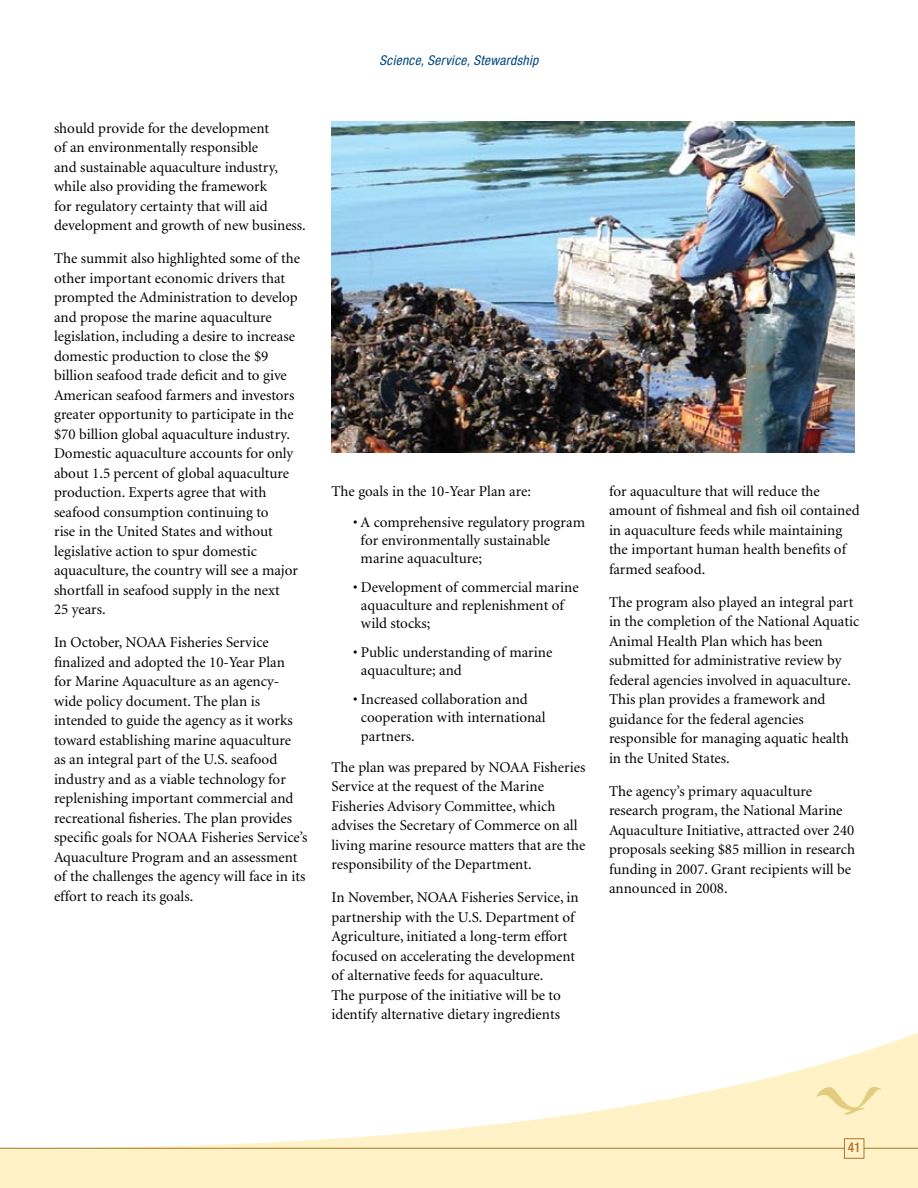
<style>
.page{position:relative;width:918px;height:1188px;background:#fff}
.page>*{position:absolute;margin:0;border:0;box-sizing:border-box;transform-origin:0 0}
.t1{font:15px/19.5px "Minion";color:#000}
.t2{font:italic condensed 13.5px "Helvetica Neue";letter-spacing:.025em;color:#00467f}
.t3{font:500 condensed 13.5px "Helvetica Neue";color:#b27329}
</style>
<div class="page">
<svg style="left:0;top:1033px;width:918px;height:155px"></svg>
<hr style="left:0;top:1148px;width:918px;height:1px;background:#b27329">
<div style="left:844px;top:1139px;width:20px;height:19px;background:#fff2c7"></div>
<svg style="left:816px;top:1086px;width:66px;height:30px;background:#f8e9b5"></svg>
<img style="left:332px;top:122px;width:523px;height:331px">
<p class="t1" style="left:54px;top:119px;width:253px">should provide for the development<br>of an environmentally responsible<br>and sustainable aquaculture industry, while also providing the framework<br>for regulatory certainty that will aid development and growth of new business.</p>
<p class="t1" style="left:54px;top:249px;width:247px">The summit also highlighted some of the other important economic drivers that prompted the Administration to develop and propose the marine aquaculture legislation, including a desire to increase domestic production to close the $9 billion seafood trade deficit and to give American seafood farmers and investors greater opportunity to participate in the $70 billion global aquaculture industry.<br>Domestic aquaculture accounts for only about 1.5 percent of global aquaculture production. Experts agree that with seafood consumption continuing to<br>rise in the United States and without legislative action to spur domestic aquaculture, the country will see a major shortfall in seafood supply in the next<br>25 years.</p>
<p class="t1" style="left:54px;top:633px;width:255px">In October, NOAA Fisheries Service finalized and adopted the 10-Year Plan<br>for Marine Aquaculture as an agency&shy;wide policy document. The plan is intended to guide the agency as it works toward establishing marine aquaculture<br>as an integral part of the U.S. seafood industry and as a viable technology for replenishing important commercial and recreational fisheries. The plan provides specific goals for NOAA Fisheries Service’s Aquaculture Program and an assessment of the challenges the agency will face in its effort to reach its goals.</p>
<p class="t2" style="left:380px;top:52px;width:160px">Science, Service, Stewardship</p>
<p class="t1" style="left:332px;top:482px;width:201px">The goals in the 10-Year Plan are:</p>
<p class="t1" style="left:361px;top:514px;width:226px;line-height:18px;text-indent:-8px">• A comprehensive regulatory program for environmentally sustainable marine aquaculture;</p>
<p class="t1" style="left:361px;top:579px;width:219px;line-height:18px;text-indent:-8px">• Development of commercial marine aquaculture and replenishment of wild stocks;</p>
<p class="t1" style="left:361px;top:644px;width:193px;line-height:18px;text-indent:-8px">• Public understanding of marine aquaculture; and</p>
<p class="t1" style="left:361px;top:690px;width:186px;line-height:18px;text-indent:-8px">• Increased collaboration and cooperation with international</p>
<p class="t1" style="left:332px;top:722px;width:255px;line-height:30.3px;text-indent:29px">partners.<br>The plan was prepared by NOAA Fisheries</p>
<p class="t1" style="left:332px;top:777px;width:255px">Service at the request of the Marine Fisheries Advisory Committee, which advises the Secretary of Commerce on all living marine resource matters that are the responsibility of the Department.</p>
<p class="t1" style="left:332px;top:888px;width:249px">In November, NOAA Fisheries Service, in partnership with the U.S. Department of Agriculture, initiated a long-term effort focused on accelerating the development of alternative feeds for aquaculture.<br>The purpose of the initiative will be to identify alternative dietary ingredients</p>
<p class="t1" style="left:609px;top:482px;width:252px">for aquaculture that will reduce the amount of fishmeal and fish oil contained in aquaculture feeds while maintaining the important human health benefits of farmed seafood.</p>
<p class="t1" style="left:609px;top:593px;width:252px">The program also played an integral part in the completion of the National Aquatic Animal Health Plan which has been submitted for administrative review by federal agencies involved in aquaculture.<br>This plan provides a framework and guidance for the federal agencies responsible for managing aquatic health in the United States.</p>
<p class="t1" style="left:609px;top:782px;width:248px">The agency’s primary aquaculture research program, the National Marine Aquaculture Initiative, attracted over 240 proposals seeking $85 million in research funding in 2007. Grant recipients will be announced in 2008.</p>
<p class="t3" style="left:848px;top:1139px;width:14px">41</p>
</div>
